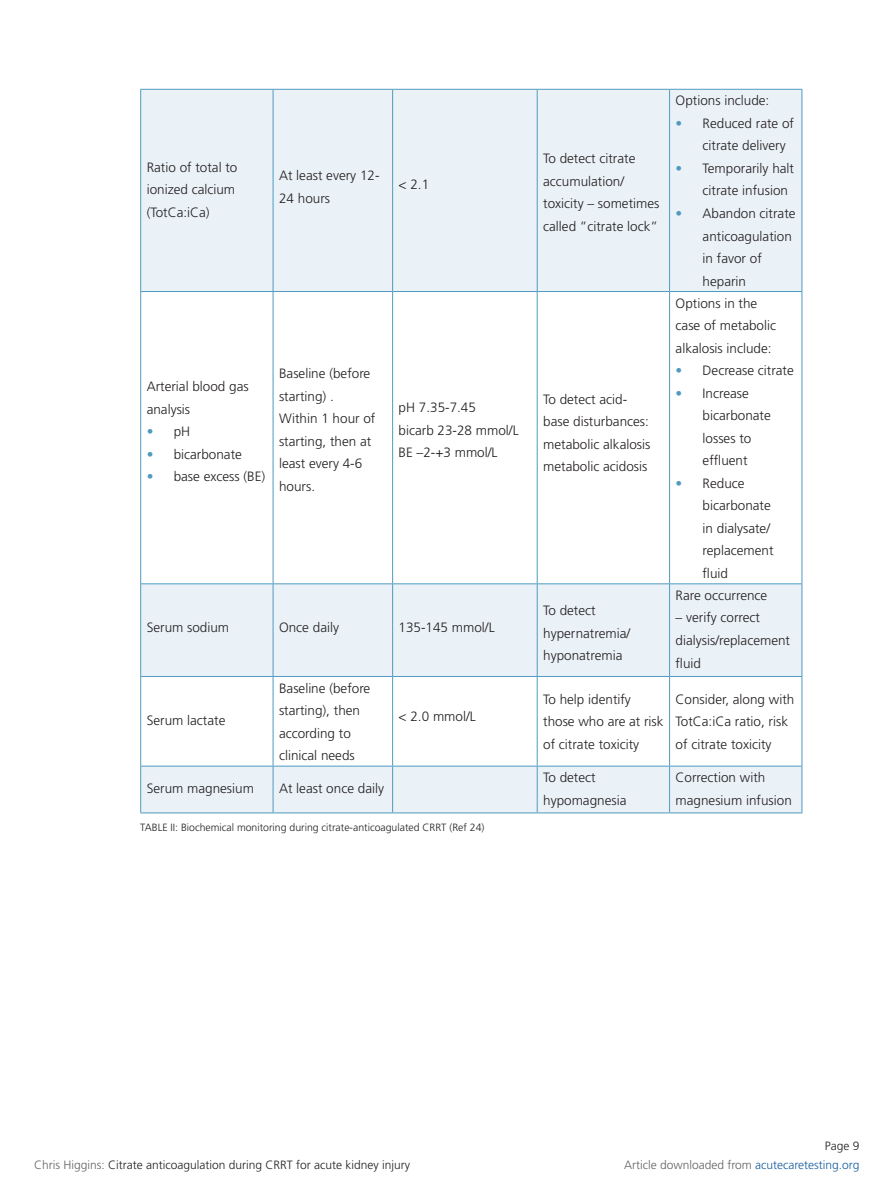
<style>
.page{position:relative;width:893px;height:1187px;background:#fff}
.page>*{position:absolute;margin:0;border:0;box-sizing:border-box;transform-origin:0 0}
.Heading_article{font:300 13.5px/22.5px "Frutiger";color:#231f20}
.Heading_article-2{font:300 12px "Frutiger";color:#231f20}
.Heading_article-3{font:300 12px "Frutiger";color:#636366}
.underoverskrift{font:300 10.5px "Frutiger";color:#231f20}
.s1{color:#509ac0}
.s2{color:#636366}
.s3{color:#175d9e}
</style>
<div class="page">
<svg style="left:141px;top:90px;width:661px;height:722px"></svg>
<hr style="left:802px;top:90px;width:1px;height:201px;background:#509ac0">
<hr style="left:802px;top:584px;width:1px;height:92px;background:#509ac0">
<hr style="left:802px;top:766px;width:1px;height:46px;background:#509ac0">
<hr style="left:393px;top:812px;width:144px;height:1px;background:#509ac0">
<hr style="left:670px;top:812px;width:132px;height:1px;background:#509ac0">
<hr style="left:140px;top:90px;width:1px;height:201px;background:#509ac0">
<hr style="left:140px;top:584px;width:1px;height:92px;background:#509ac0">
<hr style="left:140px;top:766px;width:1px;height:46px;background:#509ac0">
<hr style="left:140px;top:812px;width:133px;height:1px;background:#509ac0">
<hr style="left:273px;top:90px;width:1px;height:201px;background:#509ac0">
<hr style="left:392px;top:90px;width:1px;height:201px;background:#509ac0">
<hr style="left:273px;top:292px;width:1px;height:291px;background:#509ac0">
<hr style="left:392px;top:292px;width:1px;height:291px;background:#509ac0">
<hr style="left:273px;top:584px;width:1px;height:92px;background:#509ac0">
<hr style="left:392px;top:584px;width:1px;height:92px;background:#509ac0">
<hr style="left:273px;top:676px;width:1px;height:89px;background:#509ac0">
<hr style="left:392px;top:676px;width:1px;height:89px;background:#509ac0">
<hr style="left:273px;top:766px;width:1px;height:46px;background:#509ac0">
<hr style="left:392px;top:766px;width:1px;height:46px;background:#509ac0">
<hr style="left:273px;top:812px;width:120px;height:1px;background:#509ac0">
<hr style="left:537px;top:90px;width:1px;height:201px;background:#509ac0">
<hr style="left:669px;top:90px;width:1px;height:201px;background:#509ac0">
<hr style="left:537px;top:292px;width:1px;height:291px;background:#509ac0">
<hr style="left:669px;top:292px;width:1px;height:291px;background:#509ac0">
<hr style="left:537px;top:584px;width:1px;height:92px;background:#509ac0">
<hr style="left:669px;top:584px;width:1px;height:92px;background:#509ac0">
<hr style="left:537px;top:676px;width:1px;height:89px;background:#509ac0">
<hr style="left:669px;top:676px;width:1px;height:89px;background:#509ac0">
<hr style="left:537px;top:766px;width:1px;height:46px;background:#509ac0">
<hr style="left:669px;top:766px;width:1px;height:46px;background:#509ac0">
<hr style="left:537px;top:812px;width:133px;height:1px;background:#509ac0">
<hr style="left:140px;top:89px;width:133px;height:1px;background:#509ac0">
<hr style="left:273px;top:89px;width:120px;height:1px;background:#509ac0">
<hr style="left:393px;top:89px;width:144px;height:1px;background:#509ac0">
<hr style="left:537px;top:89px;width:133px;height:1px;background:#509ac0">
<hr style="left:670px;top:89px;width:132px;height:1px;background:#509ac0">
<hr style="left:140px;top:291px;width:133px;height:1px;background:#509ac0">
<hr style="left:140px;top:292px;width:1px;height:291px;background:#509ac0">
<hr style="left:273px;top:291px;width:120px;height:1px;background:#509ac0">
<hr style="left:393px;top:291px;width:144px;height:1px;background:#509ac0">
<hr style="left:537px;top:291px;width:133px;height:1px;background:#509ac0">
<hr style="left:670px;top:291px;width:132px;height:1px;background:#509ac0">
<hr style="left:802px;top:292px;width:1px;height:291px;background:#509ac0">
<hr style="left:140px;top:583px;width:133px;height:1px;background:#509ac0">
<hr style="left:273px;top:583px;width:120px;height:1px;background:#509ac0">
<hr style="left:393px;top:583px;width:144px;height:1px;background:#509ac0">
<hr style="left:537px;top:583px;width:133px;height:1px;background:#509ac0">
<hr style="left:670px;top:583px;width:132px;height:1px;background:#509ac0">
<hr style="left:140px;top:676px;width:133px;height:1px;background:#509ac0">
<hr style="left:140px;top:676px;width:1px;height:89px;background:#509ac0">
<hr style="left:273px;top:676px;width:120px;height:1px;background:#509ac0">
<hr style="left:393px;top:676px;width:144px;height:1px;background:#509ac0">
<hr style="left:537px;top:676px;width:133px;height:1px;background:#509ac0">
<hr style="left:670px;top:676px;width:132px;height:1px;background:#509ac0">
<hr style="left:802px;top:676px;width:1px;height:89px;background:#509ac0">
<hr style="left:140px;top:765px;width:133px;height:1px;background:#509ac0">
<hr style="left:273px;top:765px;width:120px;height:1px;background:#509ac0">
<hr style="left:393px;top:765px;width:144px;height:1px;background:#509ac0">
<hr style="left:537px;top:765px;width:133px;height:1px;background:#509ac0">
<hr style="left:670px;top:765px;width:132px;height:1px;background:#509ac0">
<p class="Heading_article" style="left:147px;top:156px;width:92px">Ratio of total to ionized calcium (TotCa:iCa)</p>
<p class="Heading_article" style="left:279px;top:164px;width:102px">At least every 12-<br>24 hours</p>
<p class="Heading_article" style="left:399px;top:173px;width:32px">&lt; 2.1</p>
<p class="Heading_article" style="left:147px;top:375px;width:104px">Arterial blood gas analysis</p>
<p class="Heading_article" style="left:147px;top:420px;width:45px"><span class="s1">•</span> pH</p>
<p class="Heading_article" style="left:147px;top:443px;width:97px"><span class="s1">•</span> bicarbonate</p>
<p class="Heading_article" style="left:147px;top:465px;width:120px"><span class="s1">•</span> base excess (BE)</p>
<p class="Heading_article" style="left:279px;top:362px;width:93px">Baseline (before starting) .</p>
<p class="Heading_article" style="left:279px;top:407px;width:98px">Within 1 hour of starting, then at least every 4-6 hours.</p>
<p class="Heading_article" style="left:399px;top:396px;width:79px">pH 7.35-7.45</p>
<p class="Heading_article" style="left:399px;top:419px;width:122px">bicarb 23-28 mmol/L</p>
<p class="Heading_article" style="left:399px;top:441px;width:100px">BE –2-+3 mmol/L</p>
<p class="Heading_article" style="left:147px;top:616px;width:84px">Serum sodium</p>
<p class="Heading_article" style="left:279px;top:616px;width:61px">Once daily</p>
<p class="Heading_article" style="left:399px;top:616px;width:98px">135-145 mmol/L</p>
<p class="Heading_article" style="left:147px;top:709px;width:80px">Serum lactate</p>
<p class="Heading_article" style="left:279px;top:676px;width:93px">Baseline (before starting), then according to clinical needs</p>
<p class="Heading_article" style="left:399px;top:704px;width:79px">&lt; 2.0 mmol/L</p>
<p class="Heading_article" style="left:543px;top:147px;width:118px">To detect citrate accumulation/ toxicity – sometimes called ”citrate lock”</p>
<p class="Heading_article" style="left:543px;top:388px;width:109px">To detect acid&shy;base disturbances: metabolic alkalosis</p>
<p class="Heading_article" style="left:543px;top:455px;width:106px">metabolic acidosis</p>
<p class="Heading_article" style="left:543px;top:599px;width:88px">To detect hypernatremia/ hyponatremia</p>
<p class="Heading_article" style="left:676px;top:90px;width:95px">Options include:</p>
<p class="Heading_article" style="left:703px;top:112px;width:93px;text-indent:-27px"><span class="s1">•</span> Reduced rate of citrate delivery</p>
<p class="Heading_article" style="left:703px;top:157px;width:93px;text-indent:-27px"><span class="s1">•</span> Temporarily halt citrate infusion</p>
<p class="Heading_article" style="left:703px;top:202px;width:95px;text-indent:-27px"><span class="s1">•</span> Abandon citrate anticoagulation in favor of heparin</p>
<p class="Heading_article" style="left:676px;top:292px;width:102px">Options in the case of metabolic alkalosis include:</p>
<p class="Heading_article" style="left:676px;top:359px;width:120px"><span class="s1">•</span> Decrease citrate</p>
<p class="Heading_article" style="left:703px;top:382px;width:70px;text-indent:-27px"><span class="s1">•</span> Increase bicarbonate losses to effluent</p>
<p class="Heading_article" style="left:703px;top:472px;width:72px;text-indent:-27px"><span class="s1">•</span> Reduce bicarbonate in dialysate/ replacement fluid</p>
<p class="Heading_article" style="left:676px;top:584px;width:93px">Rare occurrence</p>
<p class="Heading_article" style="left:676px;top:606px;width:116px">– verify correct dialysis/replacement fluid</p>
<p class="Heading_article" style="left:543px;top:687px;width:122px">To help identify those who are at risk of citrate toxicity</p>
<p class="Heading_article" style="left:676px;top:687px;width:120px">Consider, along with<br>TotCa:iCa ratio, risk of citrate toxicity</p>
<p class="Heading_article" style="left:147px;top:777px;width:109px">Serum magnesium</p>
<p class="Heading_article" style="left:279px;top:777px;width:107px">At least once daily</p>
<p class="Heading_article" style="left:543px;top:766px;width:85px">To detect hypomagnesia</p>
<p class="Heading_article" style="left:676px;top:766px;width:118px">Correction with magnesium infusion</p>
<p class="underoverskrift" style="left:140px;top:821px;width:346px">TABLE II: Biochemical monitoring during citrate-anticoagulated CRRT (Ref 24)</p>
<p class="Heading_article-2" style="left:825px;top:1139px;width:36px">Page 9</p>
<p class="Heading_article-2" style="left:34px;top:1158px;width:378px"><span class="s2">Chris Higgins:</span> Citrate anticoagulation during CRRT for acute kidney injury</p>
<p class="Heading_article-3" style="left:624px;top:1158px;width:237px">Article downloaded from <span class="s3">acutecaretesting.org</span></p>
</div>
